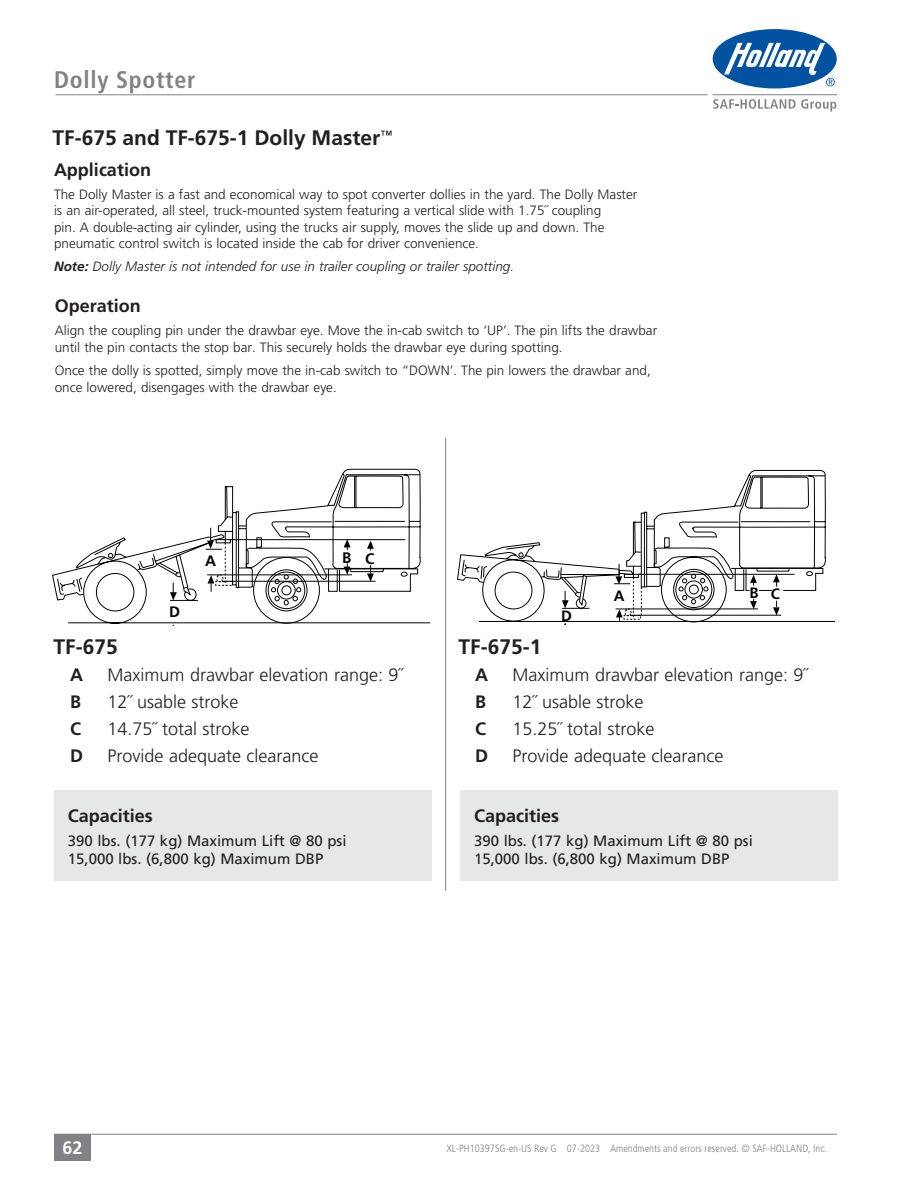
<style>
.page{position:relative;width:918px;height:1188px;background:#fff}
.page>*{position:absolute;margin:0;border:0;box-sizing:border-box;transform-origin:0 0}
.t1{font:700 condensed 24px "Frutiger LT Std";letter-spacing:.03em;color:#808285}
.t2{font:700 21px "Frutiger LT Std";color:#231f20}
.t3{font:300 18px "Frutiger LT Std";color:#231f20}
.t4{font:700 18px "Frutiger LT Std";color:#231f20}
.t5{font:700 18px "Frutiger LT Std";color:#fff}
.t6{font:700 15.3px "Frutiger LT Std";color:#040503}
.t7{font:15px/18px "Frutiger LT Std";color:#231f20}
.t8{font:700 15px "Frutiger LT Std";color:#040503}
.t9{font:300 13.5px/16.5px "Frutiger LT Std";color:#231f20}
.t10{font:italic 300 13.5px "Frutiger LT Std";color:#231f20}
.t11{font:300 condensed 10.5px "Frutiger LT Std";color:#808285}
.s1{font-weight:700}
</style>
<div class="page">
<hr style="left:54px;top:1134px;width:783px;height:1px;background:#808285">
<div style="left:54px;top:1134px;width:37px;height:27px;background:#808285"></div>
<hr style="left:56px;top:94px;width:651px;height:1px;background:#808285">
<div style="left:713px;top:29px;width:124px;height:59px;background:#0152a1;border-radius:50%"></div>
<svg style="left:724px;top:43px;width:111px;height:43px"></svg>
<svg style="left:713px;top:99px;width:123px;height:13px"></svg>
<hr style="left:713px;top:94px;width:124px;height:1px;background:#808285">
<div style="left:461px;top:791px;width:377px;height:90px;background:#e6e7e9"></div>
<div style="left:54px;top:791px;width:378px;height:90px;background:#e6e7e9"></div>
<svg style="left:52px;top:468px;width:378px;height:158px"></svg>
<svg style="left:457px;top:469px;width:378px;height:156px"></svg>
<hr style="left:445px;top:438px;width:1px;height:453px;background:#808285">
<h1 class="t1" style="left:54px;top:66px;width:143px">Dolly Spotter</h1>
<h2 class="t2" style="left:52px;top:126px;width:341px">TF-675 and TF-675-1 Dolly Master<sup>™</sup></h2>
<h3 class="t4" style="left:54px;top:159px;width:99px">Application</h3>
<p class="t9" style="left:54px;top:186px;width:585px">The Dolly Master is a fast and economical way to spot converter dollies in the yard. The Dolly Master is an air-operated, all steel, truck-mounted system featuring a vertical slide with 1.75˝ coupling<br>pin. A double-acting air cylinder, using the trucks air supply, moves the slide up and down. The pneumatic control switch is located inside the cab for driver convenience.</p>
<p class="t10" style="left:54px;top:259px;width:462px"><span class="s1">Note:</span> Dolly Master is not intended for use in trailer coupling or trailer spotting.</p>
<h3 class="t4" style="left:55px;top:295px;width:88px">Operation</h3>
<p class="t9" style="left:55px;top:323px;width:604px">Align the coupling pin under the drawbar eye. Move the in-cab switch to ‘UP’. The pin lifts the drawbar until the pin contacts the stop bar. This securely holds the drawbar eye during spotting.</p>
<p class="t9" style="left:55px;top:362px;width:598px">Once the dolly is spotted, simply move the in-cab switch to “DOWN’. The pin lowers the drawbar and, once lowered, disengages with the drawbar eye.</p>
<p class="t6" style="left:205px;top:552px;width:12px">A</p>
<p class="t6" style="left:342px;top:550px;width:34px">B C</p>
<p class="t8" style="left:614px;top:587px;width:12px">A</p>
<p class="t8" style="left:749px;top:584px;width:32px">B C</p>
<p class="t6" style="left:169px;top:603px;width:12px">D</p>
<p class="t8" style="left:561px;top:607px;width:12px">D</p>
<h2 class="t2" style="left:54px;top:634px;width:66px">TF-675</h2>
<h3 class="t4" style="left:70px;top:664px;width:14px">A</h3>
<h3 class="t3" style="left:108px;top:664px;width:297px">Maximum drawbar elevation range: 9˝</h3>
<h3 class="t4" style="left:70px;top:691px;width:12px">B</h3>
<h3 class="t3" style="left:108px;top:691px;width:133px">12˝ usable stroke</h3>
<h3 class="t4" style="left:70px;top:718px;width:12px">C</h3>
<h3 class="t3" style="left:108px;top:718px;width:144px">14.75˝ total stroke</h3>
<h3 class="t4" style="left:70px;top:745px;width:14px">D</h3>
<h3 class="t3" style="left:108px;top:745px;width:213px">Provide adequate clearance</h3>
<h2 class="t2" style="left:459px;top:634px;width:84px">TF-675-1</h2>
<h3 class="t4" style="left:475px;top:664px;width:14px">A</h3>
<h3 class="t3" style="left:513px;top:664px;width:297px">Maximum drawbar elevation range: 9˝</h3>
<h3 class="t4" style="left:475px;top:691px;width:12px">B</h3>
<h3 class="t3" style="left:513px;top:691px;width:133px">12˝ usable stroke</h3>
<h3 class="t4" style="left:475px;top:718px;width:12px">C</h3>
<h3 class="t3" style="left:513px;top:718px;width:144px">15.25˝ total stroke</h3>
<h3 class="t4" style="left:475px;top:745px;width:14px">D</h3>
<h3 class="t3" style="left:513px;top:745px;width:213px">Provide adequate clearance</h3>
<h3 class="t4" style="left:68px;top:805px;width:87px">Capacities</h3>
<p class="t7" style="left:68px;top:831px;width:280px">390 lbs. (177 kg) Maximum Lift @ 80 psi<br>15,000 lbs. (6,800 kg) Maximum DBP</p>
<h3 class="t4" style="left:474px;top:805px;width:87px">Capacities</h3>
<p class="t7" style="left:474px;top:831px;width:280px">390 lbs. (177 kg) Maximum Lift @ 80 psi<br>15,000 lbs. (6,800 kg) Maximum DBP</p>
<h3 class="t5" style="left:62px;top:1138px;width:22px">62</h3>
<p class="t11" style="left:446px;top:1143px;width:382px">XL-PH10397SG-en-US Rev G 07-2023 Amendments and errors reserved. © SAF-HOLLAND, Inc.</p>
</div>
